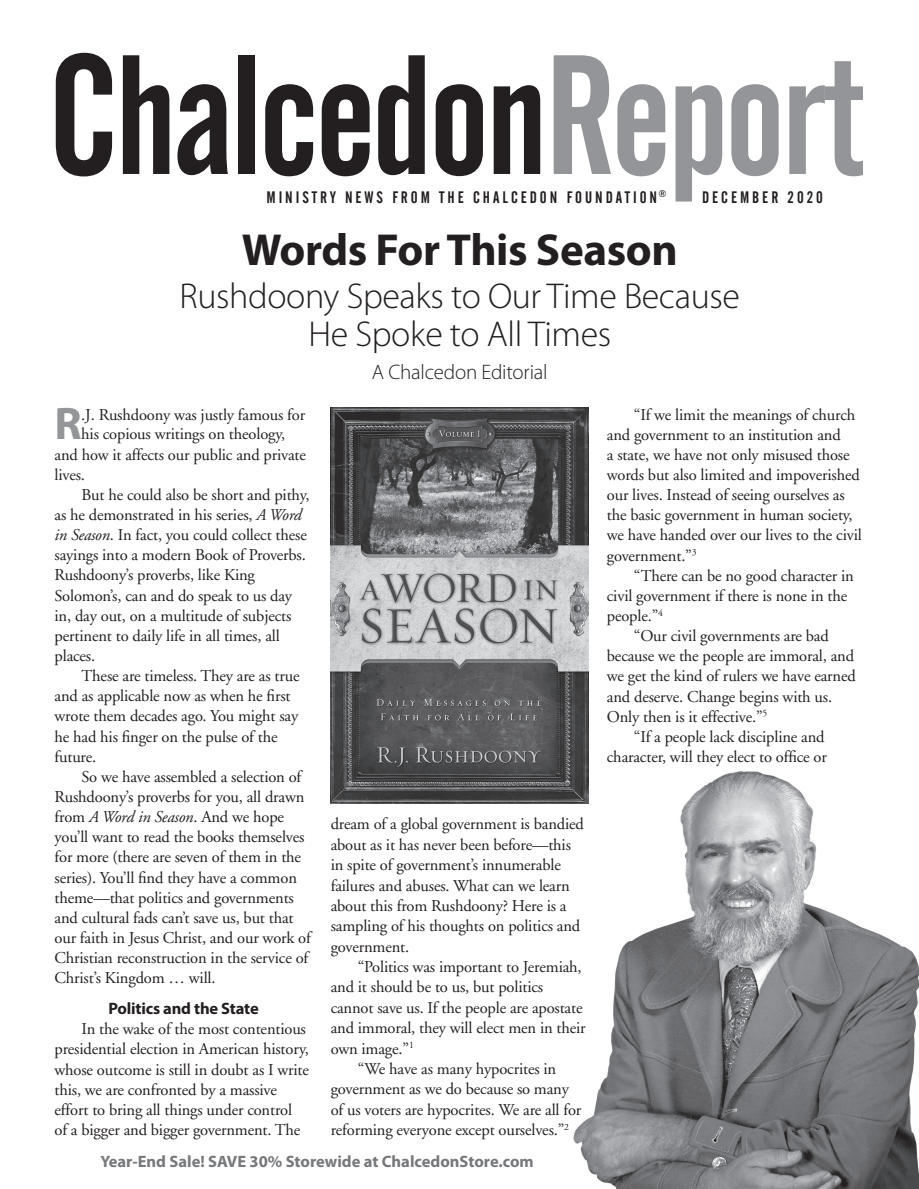
<style>
.page{position:relative;width:919px;height:1189px;background:#fff}
.page>*{position:absolute;margin:0;border:0;box-sizing:border-box;transform-origin:0 0}
.t1{font:168px "Alternate Gothic No 2 BT";letter-spacing:-.02em;color:#231f20}
.t2{font:700 45.9px "Myriad Pro";color:#939598}
.t3{font:700 45px "Myriad Pro";letter-spacing:-.01em;color:#231f20}
.t4{font:300 36px/37.8px "Myriad Pro";letter-spacing:-.01em;color:#231f20;text-align:center}
.t5{font:300 21px "Myriad Pro";letter-spacing:-.01em;color:#231f20}
.t6{font:16.5px/20.1px "Adobe Garamond";letter-spacing:-.01em;color:#231f20}
.t7{font:16.5px "Alternate Gothic No 2 BT";letter-spacing:.18em;color:#231f20}
.t8{font:700 16.5px "Myriad Pro";color:#76787b}
.t9{font:700 16.5px "Myriad Pro";letter-spacing:-.01em;color:#231f20}
.s1{color:#939598}
.s2{font-style:italic}
</style>
<div class="page">
<img style="left:558px;top:771px;width:360px;height:417px">
<img style="left:331px;top:407px;width:258px;height:396px">
<h1 class="t1" style="left:49px;top:22px;width:819px">Chalcedon<span class="s1">Report</span></h1>
<p class="t7" style="left:266px;top:188px;width:401px">MINISTRY NEWS FROM THE CHALCEDON FOUNDATION<sup>®</sup></p>
<p class="t7" style="left:702px;top:188px;width:122px">DECEMBER 2020</p>
<h3 class="t3" style="left:242px;top:225px;width:437px">Words For This Season</h3>
<h3 class="t4" style="left:179px;top:278px;width:562px">Rushdoony Speaks to Our Time Because<br>He Spoke to All Times</h3>
<p class="t5" style="left:372px;top:360px;width:177px">A Chalcedon Editorial</p>
<h2 class="t2" style="left:55px;top:398px;width:29px">R</h2>
<p class="t6" style="left:81px;top:405px;width:225px">.J. Rushdoony was justly famous for</p>
<p class="t6" style="left:81px;top:424px;width:205px">his copious writings on theology,</p>
<p class="t6" style="left:55px;top:444px;width:253px">and how it affects our public and private</p>
<p class="t6" style="left:55px;top:465px;width:32px">lives.</p>
<p class="t6" style="left:82px;top:485px;width:230px">But he could also be short and pithy,</p>
<p class="t6" style="left:55px;top:505px;width:248px">as he demonstrated in his series, <span class="s2">A Word</span></p>
<p class="t6" style="left:55px;top:525px;width:254px"><span class="s2">in Season</span>. In fact, you could collect these</p>
<p class="t6" style="left:55px;top:545px;width:253px">sayings into a modern Book of Proverbs.</p>
<p class="t6" style="left:55px;top:565px;width:202px">Rushdoony’s proverbs, like King</p>
<p class="t6" style="left:55px;top:585px;width:239px">Solomon’s, can and do speak to us day</p>
<p class="t6" style="left:55px;top:606px;width:238px">in, day out, on a multitude of subjects</p>
<p class="t6" style="left:55px;top:626px;width:227px">pertinent to daily life in all times, all</p>
<p class="t6" style="left:55px;top:646px;width:42px">places.</p>
<p class="t6" style="left:82px;top:666px;width:220px">These are timeless. They are as true</p>
<p class="t6" style="left:55px;top:686px;width:237px">and as applicable now as when he first</p>
<p class="t6" style="left:55px;top:706px;width:245px">wrote them decades ago. You might say</p>
<p class="t6" style="left:55px;top:726px;width:224px">he had his finger on the pulse of the</p>
<p class="t6" style="left:55px;top:746px;width:43px">future.</p>
<p class="t6" style="left:82px;top:767px;width:221px">So we have assembled a selection of</p>
<p class="t6" style="left:55px;top:787px;width:251px">Rushdoony’s proverbs for you, all drawn</p>
<p class="t6" style="left:55px;top:807px;width:231px">from <span class="s2">A Word in Season</span>. And we hope</p>
<p class="t6" style="left:55px;top:827px;width:251px">you’ll want to read the books themselves</p>
<p class="t6" style="left:55px;top:847px;width:248px">for more (there are seven of them in the</p>
<p class="t6" style="left:55px;top:867px;width:244px">series). You’ll find they have a common</p>
<p class="t6" style="left:55px;top:887px;width:241px">theme—that politics and governments</p>
<p class="t6" style="left:55px;top:907px;width:240px">and cultural fads can’t save us, but that</p>
<p class="t6" style="left:55px;top:928px;width:258px">our faith in Jesus Christ, and our work of</p>
<p class="t6" style="left:55px;top:948px;width:255px">Christian reconstruction in the service of</p>
<p class="t6" style="left:55px;top:968px;width:162px">Christ’s Kingdom … will.</p>
<p class="t9" style="left:108px;top:999px;width:152px">Politics and the State</p>
<p class="t6" style="left:55px;top:1019px;width:256px;text-indent:27px">In the wake of the most contentious presidential election in American history, whose outcome is still in doubt as I write this, we are confronted by a massive effort to bring all things under control<br>of a bigger and bigger government. The</p>
<p class="t6" style="left:331px;top:814px;width:255px">dream of a global government is bandied about as it has never been before—this in spite of government’s innumerable failures and abuses. What can we learn about this from Rushdoony? Here is a sampling of his thoughts on politics and government.</p>
<p class="t6" style="left:358px;top:957px;width:225px">“Politics was important to Jeremiah,</p>
<p class="t6" style="left:331px;top:977px;width:214px">and it should be to us, but politics</p>
<p class="t6" style="left:331px;top:997px;width:253px">cannot save us. If the people are apostate</p>
<p class="t6" style="left:331px;top:1018px;width:256px">and immoral, they will elect men in their</p>
<p class="t6" style="left:331px;top:1038px;width:85px">own image.”<sup>1</sup></p>
<p class="t6" style="left:358px;top:1059px;width:200px">“We have as many hypocrites in</p>
<p class="t6" style="left:331px;top:1079px;width:240px">government as we do because so many</p>
<p class="t6" style="left:331px;top:1099px;width:252px">of us voters are hypocrites. We are all for</p>
<p class="t6" style="left:331px;top:1120px;width:240px">reforming everyone except ourselves.”<sup>2</sup></p>
<p class="t8" style="left:100px;top:1151px;width:434px">Year-End Sale! SAVE 30% Storewide at ChalcedonStore.com</p>
<p class="t6" style="left:607px;top:405px;width:256px;text-indent:27px">“If we limit the meanings of church and government to an institution and<br>a state, we have not only misused those words but also limited and impoverished our lives. Instead of seeing ourselves as the basic government in human society, we have handed over our lives to the civil government.”<sup>3</sup></p>
<p class="t6" style="left:634px;top:566px;width:221px">“There can be no good character in</p>
<p class="t6" style="left:607px;top:586px;width:242px">civil government if there is none in the</p>
<p class="t6" style="left:607px;top:606px;width:58px">people.”<sup>4</sup></p>
<p class="t6" style="left:634px;top:626px;width:196px">“Our civil governments are bad</p>
<p class="t6" style="left:607px;top:646px;width:249px">because we the people are immoral, and</p>
<p class="t6" style="left:607px;top:666px;width:250px">we get the kind of rulers we have earned</p>
<p class="t6" style="left:607px;top:686px;width:227px">and deserve. Change begins with us.</p>
<p class="t6" style="left:607px;top:706px;width:162px">Only then is it effective.”<sup>5</sup></p>
<p class="t6" style="left:634px;top:727px;width:192px">“If a people lack discipline and</p>
<p class="t6" style="left:607px;top:747px;width:221px">character, will they elect to office or</p>
</div>
